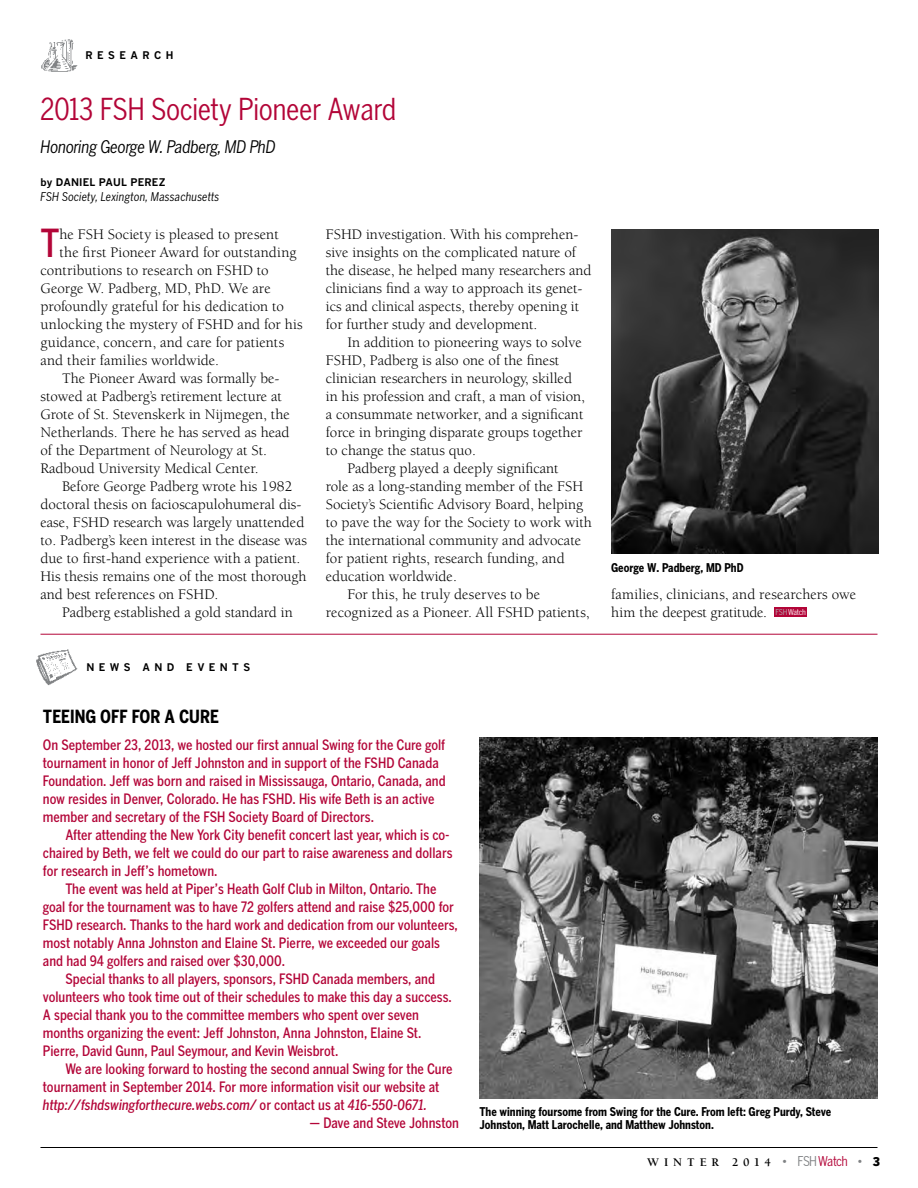
<style>
.page{position:relative;width:918px;height:1188px;background:#fff}
.page>*{position:absolute;margin:0;border:0;box-sizing:border-box;transform-origin:0 0}
.t1{font:500 condensed 38.4px "Benton Gothic";color:#b30538}
.t2{font:condensed 30px "Benton Gothic";letter-spacing:-.025em;color:#b30538}
.t3{font:700 condensed 18px "Benton Gothic";color:#000}
.t4{font:italic condensed 17.25px "Benton Gothic";letter-spacing:-.025em;color:#000}
.t5{font:15px/18px "Berkeley Std";color:#000}
.t6{font:500 condensed 14.25px/18px "Benton Gothic";color:#b30538}
.t7{font:italic 500 condensed 14.25px "Benton Gothic";color:#b30538}
.t8{font:700 condensed 12px/13.5px "Benton Gothic";color:#000}
.t9{font:italic condensed 12px "Benton Gothic";letter-spacing:.01em;color:#000}
.t10{font:700 12px "Berkeley Std";letter-spacing:.405em;color:#000}
.t11{font:700 10.5px "Benton Gothic";letter-spacing:.415em;color:#000}
.t12{font:700 10.5px "Benton Gothic";letter-spacing:.01em;color:#000}
.t13{font:condensed 8.1px "Benton Gothic";letter-spacing:-.03em;color:#fff}
.s1{color:#b1b3b6}
.s2{font-style:normal}
.s3{font-family:"Benton Gothic";font-weight:900;font-size:7.5px;color:#808284}
.s4{font-family:"Benton Gothic";font-weight:400;font-stretch:condensed;font-size:13.5px;color:#808284}
.s5{font-family:"Benton Gothic";font-weight:400;font-stretch:condensed;font-size:13.5px;color:#b30538}
.s6{font-family:"Benton Gothic";font-weight:900}
</style>
<div class="page">
<hr style="left:40px;top:1147px;width:838px;height:1px;background:#000">
<img style="left:41px;top:40px;width:36px;height:31px">
<img style="left:611px;top:230px;width:268px;height:324px">
<hr style="left:40px;top:634px;width:838px;height:1px;background:#b30538">
<img style="left:36px;top:649px;width:41px;height:37px">
<img style="left:480px;top:738px;width:398px;height:360px">
<div style="left:774px;top:608px;width:33px;height:9px;background:#b30538"></div>
<p class="t11" style="left:85px;top:48px;width:61px">RESEARC</p>
<p class="t11" style="left:166px;top:48px;width:9px">H</p>
<h2 class="t2" style="left:40px;top:91px;width:358px">2013 FSH Society Pioneer Award</h2>
<p class="t4" style="left:40px;top:137px;width:237px">Honoring George W. Padberg, MD PhD</p>
<p class="t12" style="left:40px;top:175px;width:77px">BY DANIEL PAUL</p>
<p class="t11" style="left:130px;top:175px;width:37px">PEREZ</p>
<p class="t9" style="left:40px;top:189px;width:181px">FSH Society, Lexington, Massachusetts</p>
<h1 class="t1" style="left:40px;top:220px;width:21px">T</h1>
<p class="t5" style="left:60px;top:225px;width:221px">he FSH Society is pleased to present</p>
<p class="t5" style="left:60px;top:243px;width:238px">the first Pioneer Award for outstanding</p>
<p class="t5" style="left:40px;top:261px;width:230px">contributions to research on FSHD to</p>
<p class="t5" style="left:40px;top:279px;width:232px">George W. Padberg, MD, PhD. We are</p>
<p class="t5" style="left:40px;top:297px;width:245px">profoundly grateful for his dedication to</p>
<p class="t5" style="left:40px;top:315px;width:264px">unlocking the mystery of FSHD and for his</p>
<p class="t5" style="left:40px;top:333px;width:245px">guidance, concern, and care for patients</p>
<p class="t5" style="left:40px;top:351px;width:180px">and their families worldwide.</p>
<p class="t5" style="left:62px;top:369px;width:219px">The Pioneer Award was formally be-</p>
<p class="t5" style="left:40px;top:387px;width:243px">stowed at Padberg’s retirement lecture at</p>
<p class="t5" style="left:40px;top:405px;width:251px">Grote of St. Stevenskerk in Nijmegen, the</p>
<p class="t5" style="left:40px;top:423px;width:251px">Netherlands. There he has served as head</p>
<p class="t5" style="left:40px;top:441px;width:228px">of the Department of Neurology at St.</p>
<p class="t5" style="left:40px;top:459px;width:220px">Radboud University Medical Center.</p>
<p class="t5" style="left:62px;top:477px;width:232px">Before George Padberg wrote his 1982</p>
<p class="t5" style="left:40px;top:495px;width:263px">doctoral thesis on facioscapulohumeral dis-</p>
<p class="t5" style="left:40px;top:513px;width:265px">ease, FSHD research was largely unattended</p>
<p class="t5" style="left:40px;top:531px;width:268px">to. Padberg’s keen interest in the disease was</p>
<p class="t5" style="left:40px;top:549px;width:261px">due to first-hand experience with a patient.</p>
<p class="t5" style="left:40px;top:567px;width:268px">His thesis remains one of the most thorough</p>
<p class="t5" style="left:40px;top:585px;width:180px">and best references on FSHD.</p>
<p class="t5" style="left:62px;top:603px;width:232px">Padberg established a gold standard in</p>
<p class="t5" style="left:326px;top:225px;width:267px">FSHD investigation. With his comprehen&shy;sive insights on the complicated nature of the disease, he helped many researchers and clinicians find a way to approach its genet&shy;ics and clinical aspects, thereby opening it for further study and development.</p>
<p class="t5" style="left:347px;top:333px;width:236px">In addition to pioneering ways to solve</p>
<p class="t5" style="left:326px;top:351px;width:235px">FSHD, Padberg is also one of the finest</p>
<p class="t5" style="left:326px;top:369px;width:248px">clinician researchers in neurology, skilled</p>
<p class="t5" style="left:326px;top:387px;width:261px">in his profession and craft, a man of vision,</p>
<p class="t5" style="left:326px;top:405px;width:259px">a consummate networker, and a significant</p>
<p class="t5" style="left:326px;top:423px;width:258px">force in bringing disparate groups together</p>
<p class="t5" style="left:326px;top:441px;width:152px">to change the status quo.</p>
<p class="t5" style="left:347px;top:459px;width:213px">Padberg played a deeply significant</p>
<p class="t5" style="left:326px;top:477px;width:259px">role as a long-standing member of the FSH</p>
<p class="t5" style="left:326px;top:495px;width:259px">Society’s Scientific Advisory Board, helping</p>
<p class="t5" style="left:326px;top:513px;width:268px">to pave the way for the Society to work with</p>
<p class="t5" style="left:326px;top:531px;width:257px">the international community and advocate</p>
<p class="t5" style="left:326px;top:549px;width:240px">for patient rights, research funding, and</p>
<p class="t5" style="left:326px;top:567px;width:133px">education worldwide.</p>
<p class="t5" style="left:347px;top:585px;width:194px">For this, he truly deserves to be</p>
<p class="t5" style="left:326px;top:603px;width:265px">recognized as a Pioneer. All FSHD patients,</p>
<p class="t8" style="left:611px;top:561px;width:134px">George W. Padberg, MD PhD</p>
<p class="t5" style="left:611px;top:585px;width:247px">families, clinicians, and researchers owe him the deepest gratitude.</p>
<p class="t13" style="left:776px;top:607px;width:32px"><span class="s1">FSH</span>Watch</p>
<p class="t11" style="left:86px;top:660px;width:165px">NEW S AND EVENTS</p>
<p class="t3" style="left:43px;top:706px;width:100px">Teeing Off for</p>
<p class="t3" style="left:165px;top:706px;width:56px">a Cure</p>
<p class="t6" style="left:43px;top:736px;width:404px">On September 23, 2013, we hosted our first annual Swing for the Cure golf tournament in honor of Jeff Johnston and in support of the FSHD Canada Foundation. Jeff was born and raised in Mississauga, Ontario, Canada, and now resides in Denver, Colorado. He has FSHD. His wife Beth is an active member and secretary of the FSH Society Board of Directors.</p>
<p class="t6" style="left:43px;top:826px;width:411px;text-indent:23px">After attending the New York City benefit concert last year, which is co&shy;chaired by Beth, we felt we could do our part to raise awareness and dollars for research in Jeff’s hometown.</p>
<p class="t6" style="left:65px;top:880px;width:372px">The event was held at Piper’s Heath Golf Club in Milton, Ontario. The</p>
<p class="t6" style="left:43px;top:898px;width:413px">goal for the tournament was to have 72 golfers attend and raise $25,000 for</p>
<p class="t6" style="left:43px;top:916px;width:416px">FSHD research. Thanks to the hard work and dedication from our volunteers,</p>
<p class="t6" style="left:43px;top:934px;width:399px">most notably Anna Johnston and Elaine St. Pierre, we exceeded our goals</p>
<p class="t6" style="left:43px;top:952px;width:244px">and had 94 golfers and raised over $30,000.</p>
<p class="t6" style="left:65px;top:970px;width:371px">Special thanks to all players, sponsors, FSHD Canada members, and</p>
<p class="t6" style="left:43px;top:988px;width:410px">volunteers who took time out of their schedules to make this day a success.</p>
<p class="t6" style="left:43px;top:1006px;width:378px">A special thank you to the committee members who spent over seven</p>
<p class="t6" style="left:43px;top:1024px;width:380px">months organizing the event: Jeff Johnston, Anna Johnston, Elaine St.</p>
<p class="t6" style="left:43px;top:1042px;width:297px">Pierre, David Gunn, Paul Seymour, and Kevin Weisbrot.</p>
<p class="t6" style="left:65px;top:1060px;width:389px">We are looking forward to hosting the second annual Swing for the Cure</p>
<p class="t6" style="left:43px;top:1078px;width:398px">tournament in September 2014. For more information visit our website at</p>
<p class="t7" style="left:43px;top:1097px;width:386px">http://fshdswingforthecure.webs.com/ <span class="s2">or contact us at</span> 416-550-0671.</p>
<p class="t6" style="left:310px;top:1114px;width:151px">— Dave and Steve Johnston</p>
<p class="t8" style="left:480px;top:1104px;width:353px">The winning foursome from Swing for the Cure. From left: Greg Purdy, Steve<br>Johnston, Matt Larochelle, and Matthew Johnston.</p>
<p class="t10" style="left:647px;top:1155px;width:234px">WINTER 2014 <span class="s3">•</span> <span class="s4">FSH</span><span class="s5">Watch</span> <span class="s3">•</span> <span class="s6">3</span></p>
</div>
